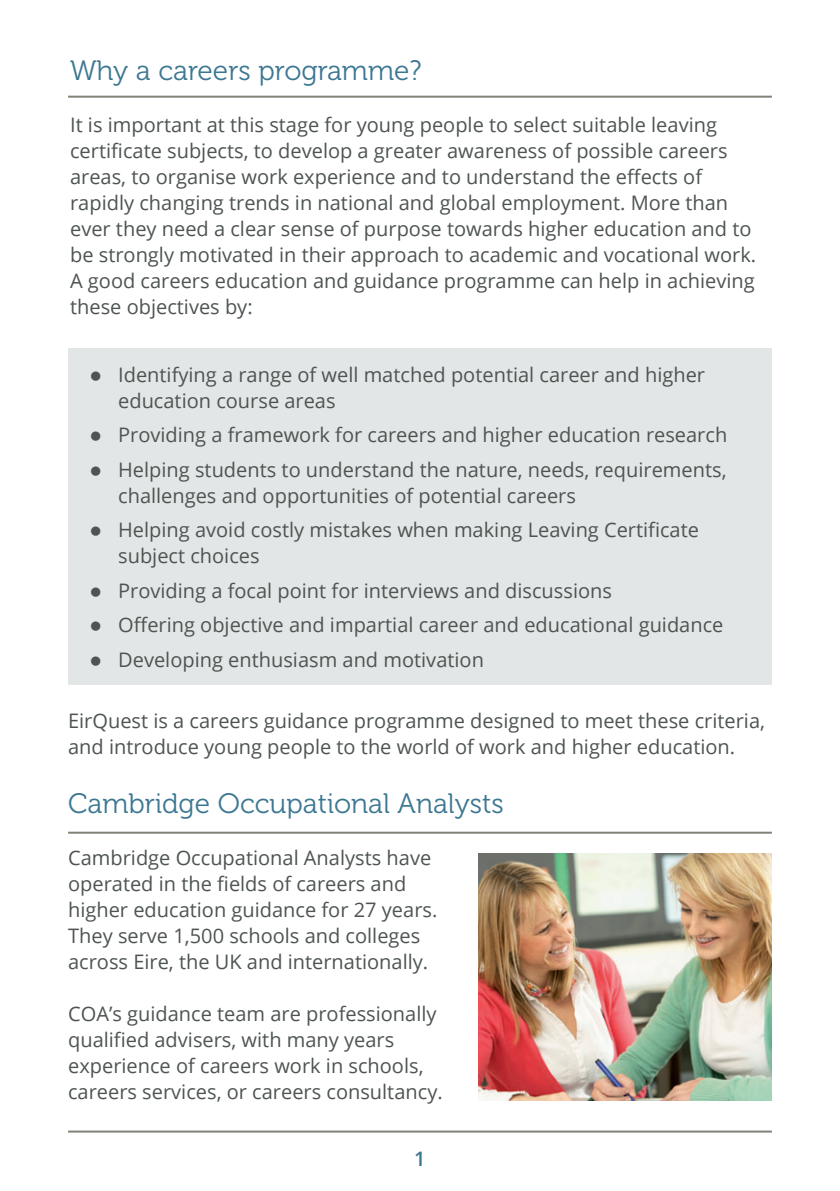
<style>
.page{position:relative;width:840px;height:1191px;background:#fff}
.page>*{position:absolute;margin:0;border:0;box-sizing:border-box;transform-origin:0 0}
.t1{font:28px "Museo 300";color:#3c7792}
.Normal_-_Bullets{font:20px/26px "Open Sans";color:#4d5451}
.Page_Number{font:600 20px "Open Sans";color:#3c7792}
</style>
<div class="page">
<div style="left:68px;top:348px;width:703px;height:337px;background:#e3e6e6"></div>
<img style="left:478px;top:853px;width:293px;height:247px">
<hr style="left:68px;top:1130px;width:703px;height:2px;background:#818178">
<hr style="left:68px;top:96px;width:703px;height:2px;background:#818178">
<hr style="left:68px;top:831px;width:703px;height:2px;background:#818178">
<p class="t1" style="left:70px;top:55px;width:353px">Why a careers programme?</p>
<p class="Normal_-_Bullets" style="left:70px;top:111px;width:687px">It is important at this stage for young people to select suitable leaving certificate subjects, to develop a greater awareness of possible careers areas, to organise work experience and to understand the effects of rapidly changing trends in national and global employment. More than ever they need a clear sense of purpose towards higher education and to be strongly motivated in their approach to academic and vocational work.<br>A good careers education and guidance programme can help in achieving these objectives by:</p>
<p class="Normal_-_Bullets" style="left:118px;top:361px;width:588px;text-indent:-28px">● Identifying a range of well matched potential career and higher education course areas</p>
<p class="Normal_-_Bullets" style="left:90px;top:421px;width:638px">● Providing a framework for careers and higher education research</p>
<p class="Normal_-_Bullets" style="left:118px;top:456px;width:609px;text-indent:-28px">● Helping students to understand the nature, needs, requirements, challenges and opportunities of potential careers</p>
<p class="Normal_-_Bullets" style="left:118px;top:516px;width:582px;text-indent:-28px">● Helping avoid costly mistakes when making Leaving Certificate subject choices</p>
<p class="Normal_-_Bullets" style="left:90px;top:577px;width:523px">● Providing a focal point for interviews and discussions</p>
<p class="Normal_-_Bullets" style="left:90px;top:611px;width:635px">● Offering objective and impartial career and educational guidance</p>
<p class="Normal_-_Bullets" style="left:90px;top:646px;width:395px">● Developing enthusiasm and motivation</p>
<p class="Normal_-_Bullets" style="left:68px;top:707px;width:698px">EirQuest is a careers guidance programme designed to meet these criteria, and introduce young people to the world of work and higher education.</p>
<p class="t1" style="left:68px;top:788px;width:437px">Cambridge Occupational Analysts</p>
<p class="Normal_-_Bullets" style="left:68px;top:844px;width:370px">Cambridge Occupational Analysts have operated in the fields of careers and higher education guidance for 27 years.<br>They serve 1,500 schools and colleges across Eire, the UK and internationally.</p>
<p class="Normal_-_Bullets" style="left:68px;top:1000px;width:376px">COA’s guidance team are professionally qualified advisers, with many years experience of careers work in schools, careers services, or careers consultancy.</p>
<p class="Page_Number" style="left:414px;top:1145px;width:13px">1</p>
</div>
